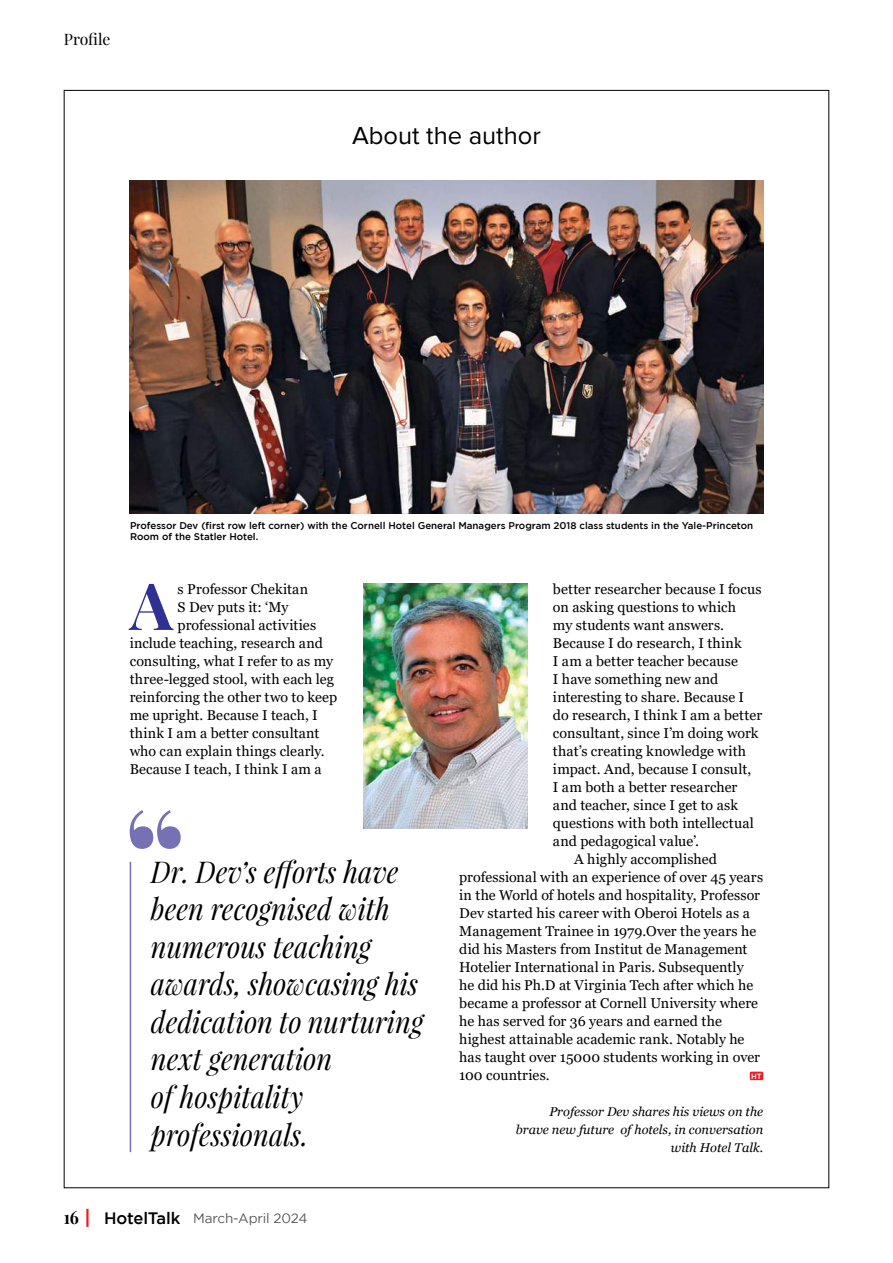
<style>
.page{position:relative;width:893px;height:1263px;background:#fff}
.page>*{position:absolute;margin:0;border:0;box-sizing:border-box;transform-origin:0 0}
.t1{font:700 65.1px "Playfair Display";color:#2e3092}
.t2{font:italic 30px/37.5px "Playfair Display";color:#000;scale:.91 1}
.t3{font:25.5px "Proxima Nova";color:#000}
.t4{font:700 18px "Playfair Display";color:#000;scale:.9 1}
.t5{font:15.75px "Playfair Display";letter-spacing:-.005em;color:#000}
.t6{font:14.25px "Georgia";letter-spacing:.005em;color:#000}
.t7{font:13.5px "Gotham";letter-spacing:-.01em;color:#58595b}
.t8{font:italic 12.75px/18px "Georgia";color:#000;text-align:right}
.t9{font:500 9.75px/11.7px "Gotham";color:#000}
.t10{font:500 7.5px "Gotham";color:#fff}
.s1{font-weight:500;font-size:16.5px;color:#000}
</style>
<div class="page">
<img style="left:364px;top:583px;width:163px;height:245px">
<img style="left:130px;top:180px;width:633px;height:333px">
<svg style="left:130px;top:810px;width:51px;height:39px"></svg>
<hr style="left:130px;top:862px;width:1px;height:290px;background:#7670b4">
<div style="left:750px;top:1072px;width:13px;height:8px;background:#ed1d24;border-radius:2px"></div>
<hr style="left:86px;top:1209px;width:3px;height:18px;background:#ed1d24">
<p class="t5" style="left:64px;top:29px;width:48px">Profile</p>
<h3 class="t3" style="left:352px;top:121px;width:190px">About the author</h3>
<p class="t9" style="left:130px;top:519px;width:625px">Professor Dev (first row left corner) with the Cornell Hotel General Managers Program 2018 class students in the Yale-Princeton<br>Room of the Statler Hotel.</p>
<h1 class="t1" style="left:130px;top:565px;width:45px">A</h1>
<p class="t6" style="left:178px;top:580px;width:132px">s Professor Chekitan</p>
<p class="t6" style="left:178px;top:598px;width:112px">S Dev puts it: ‘My</p>
<p class="t6" style="left:178px;top:616px;width:140px">professional activities</p>
<p class="t6" style="left:130px;top:634px;width:195px">include teaching, research and</p>
<p class="t6" style="left:130px;top:652px;width:205px">consulting, what I refer to as my</p>
<p class="t6" style="left:130px;top:670px;width:206px">three-legged stool, with each leg</p>
<p class="t6" style="left:130px;top:688px;width:209px">reinforcing the other two to keep</p>
<p class="t6" style="left:130px;top:706px;width:190px">me upright. Because I teach, I</p>
<p class="t6" style="left:130px;top:724px;width:191px">think I am a better consultant</p>
<p class="t6" style="left:130px;top:742px;width:196px">who can explain things clearly.</p>
<p class="t6" style="left:130px;top:760px;width:193px">Because I teach, I think I am a</p>
<h2 class="t2" style="left:151px;top:852px;width:301px">Dr. Dev’s efforts have been recognised with numerous teaching awards, showcasing his dedication to nurturing next generation<br>of hospitality professionals.</h2>
<p class="t6" style="left:553px;top:580px;width:210px">better researcher because I focus</p>
<p class="t6" style="left:553px;top:598px;width:184px">on asking questions to which</p>
<p class="t6" style="left:553px;top:616px;width:173px">my students want answers.</p>
<p class="t6" style="left:553px;top:634px;width:190px">Because I do research, I think</p>
<p class="t6" style="left:553px;top:652px;width:186px">I am a better teacher because</p>
<p class="t6" style="left:553px;top:670px;width:167px">I have something new and</p>
<p class="t6" style="left:553px;top:688px;width:193px">interesting to share. Because I</p>
<p class="t6" style="left:553px;top:706px;width:211px">do research, I think I am a better</p>
<p class="t6" style="left:553px;top:724px;width:207px">consultant, since I’m doing work</p>
<p class="t6" style="left:553px;top:742px;width:195px">that’s creating knowledge with</p>
<p class="t6" style="left:553px;top:760px;width:200px">impact. And, because I consult,</p>
<p class="t6" style="left:553px;top:778px;width:186px">I am both a better researcher</p>
<p class="t6" style="left:553px;top:796px;width:186px">and teacher, since I get to ask</p>
<p class="t6" style="left:553px;top:814px;width:203px">questions with both intellectual</p>
<p class="t6" style="left:553px;top:832px;width:148px">and pedagogical value’.</p>
<p class="t6" style="left:574px;top:850px;width:144px">A highly accomplished</p>
<p class="t6" style="left:459px;top:868px;width:305px">professional with an experience of over 45 years</p>
<p class="t6" style="left:459px;top:886px;width:302px">in the World of hotels and hospitality, Professor</p>
<p class="t6" style="left:459px;top:904px;width:292px">Dev started his career with Oberoi Hotels as a</p>
<p class="t6" style="left:459px;top:922px;width:298px">Management Trainee in 1979.Over the years he</p>
<p class="t6" style="left:459px;top:940px;width:290px">did his Masters from Institut de Management</p>
<p class="t6" style="left:459px;top:958px;width:286px">Hotelier International in Paris. Subsequently</p>
<p class="t6" style="left:459px;top:976px;width:296px">he did his Ph.D at Virginia Tech after which he</p>
<p class="t6" style="left:459px;top:994px;width:300px">became a professor at Cornell University where</p>
<p class="t6" style="left:459px;top:1012px;width:264px">he has served for 36 years and earned the</p>
<p class="t6" style="left:459px;top:1030px;width:287px">highest attainable academic rank. Notably he</p>
<p class="t6" style="left:459px;top:1048px;width:302px">has taught over 15000 students working in over</p>
<p class="t6" style="left:459px;top:1066px;width:92px">100 countries.</p>
<p class="t10" style="left:751px;top:1072px;width:12px">HT</p>
<p class="t8" style="left:516px;top:1103px;width:249px">Professor Dev shares his views on the brave new future of hotels, in conversation with Hotel Talk.</p>
<p class="t4" style="left:64px;top:1206px;width:19px">16</p>
<p class="t7" style="left:104px;top:1210px;width:205px"><span class="s1">HotelTalk</span> March-April 2024</p>
</div>
